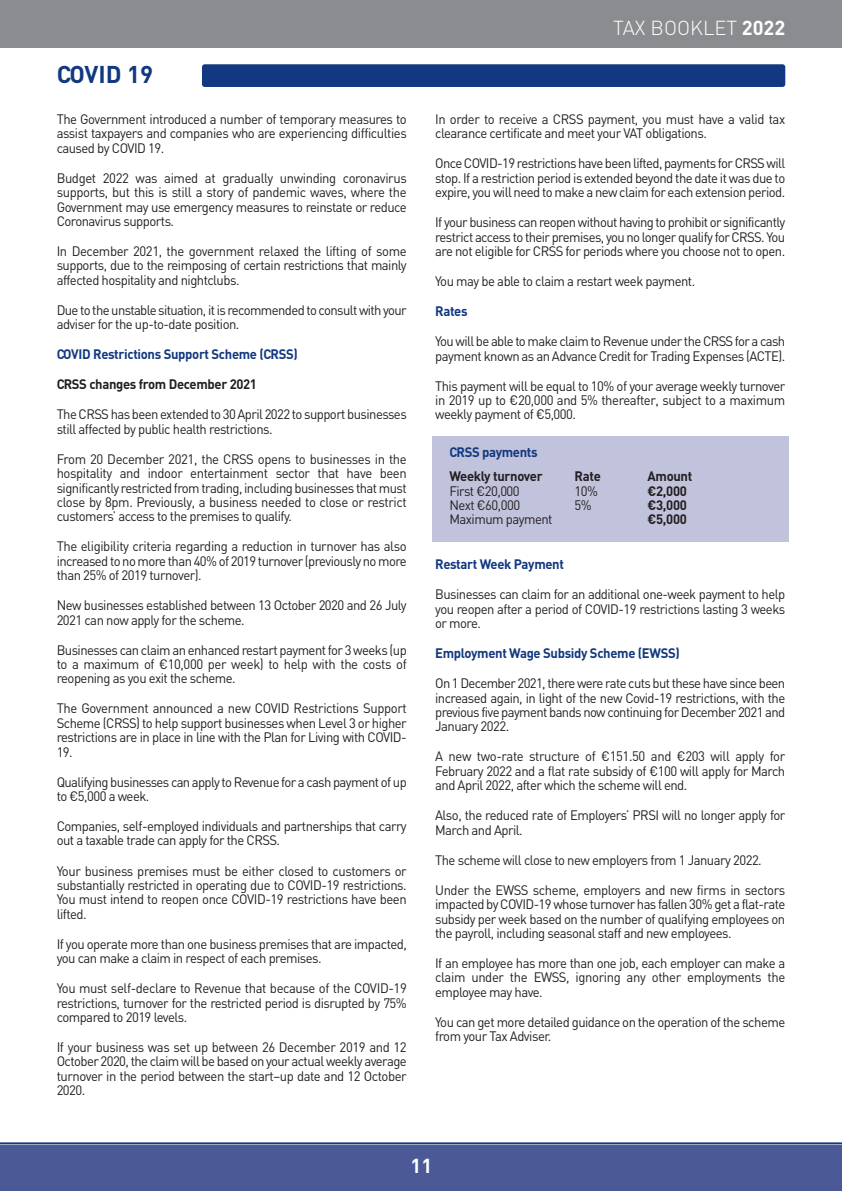
<style>
.page{position:relative;width:842px;height:1191px;background:#fff}
.page>*{position:absolute;margin:0;border:0;box-sizing:border-box;transform-origin:0 0}
.t1{font:700 24px "DIN";color:#113880}
.t2{font:300 20px "DIN";color:#fff}
.t3{font:700 20px "DIN";color:#fff}
.t4{font:13.6px/14.4px "DIN";letter-spacing:-.04em;color:#231f20;text-align:justify;scale:.96 1}
.t5{font:700 13.6px "DIN";letter-spacing:-.025em;color:#113880;scale:.96 1}
.t6{font:700 13.6px "DIN";letter-spacing:-.025em;color:#231f20;scale:.96 1}
.s1{font-weight:700}
</style>
<div class="page">
<div style="left:432px;top:436px;width:356px;height:105px;background:#c1c2db"></div>
<hr style="left:0;top:1142px;width:842px;height:2px;background:#113880">
<div style="left:0;top:0;width:842px;height:47px;background:#8a8c8f"></div>
<div style="left:0;top:1145px;width:842px;height:46px;background:#4b5996"></div>
<div style="left:202px;top:64px;width:583px;height:23px;background:#113880;border-radius:3px"></div>
<p class="t1" style="left:57px;top:66px;width:98px">COVID 19</p>
<p class="t4" style="left:57px;top:113px;width:366px">The Government introduced a number of temporary measures to assist taxpayers and companies who are experiencing difficulties caused by COVID 19.</p>
<p class="t4" style="left:57px;top:172px;width:366px">Budget 2022 was aimed at gradually unwinding coronavirus supports, but this is still a story of pandemic waves, where the Government may use emergency measures to reinstate or reduce Coronavirus supports.</p>
<p class="t4" style="left:57px;top:245px;width:366px">In December 2021, the government relaxed the lifting of some supports, due to the reimposing of certain restrictions that mainly affected hospitality and nightclubs.</p>
<p class="t4" style="left:57px;top:304px;width:366px">Due to the unstable situation, it is recommended to consult with your adviser for the up-to-date position.</p>
<p class="t5" style="left:57px;top:350px;width:253px">COVID Restrictions Support Scheme (CRSS)</p>
<p class="t6" style="left:57px;top:380px;width:210px">CRSS changes from December 2021</p>
<p class="t4" style="left:57px;top:409px;width:366px">The CRSS has been extended to 30 April 2022 to support businesses still affected by public health restrictions.</p>
<p class="t4" style="left:57px;top:453px;width:366px">From 20 December 2021, the CRSS opens to businesses in the hospitality and indoor entertainment sector that have been significantly restricted from trading, including businesses that must close by 8pm. Previously, a business needed to close or restrict customers’ access to the premises to qualify.</p>
<p class="t4" style="left:57px;top:541px;width:366px">The eligibility criteria regarding a reduction in turnover has also increased to no more than 40% of 2019 turnover (previously no more than 25% of 2019 turnover).</p>
<p class="t4" style="left:57px;top:599px;width:366px">New businesses established between 13 October 2020 and 26 July<br>2021 can now apply for the scheme.</p>
<p class="t4" style="left:57px;top:644px;width:366px">Businesses can claim an enhanced restart payment for 3 weeks (up to a maximum of €10,000 per week) to help with the costs of reopening as you exit the scheme.</p>
<p class="t4" style="left:57px;top:703px;width:366px">The Government announced a new COVID Restrictions Support Scheme (CRSS) to help support businesses when Level 3 or higher restrictions are in place in line with the Plan for Living with COVID-19.</p>
<p class="t4" style="left:57px;top:776px;width:366px">Qualifying businesses can apply to Revenue for a cash payment of up to €5,000 a week.</p>
<p class="t4" style="left:57px;top:820px;width:366px">Companies, self-employed individuals and partnerships that carry out a taxable trade can apply for the CRSS.</p>
<p class="t4" style="left:57px;top:865px;width:366px">Your business premises must be either closed to customers or substantially restricted in operating due to COVID-19 restrictions.<br>You must intend to reopen once COVID-19 restrictions have been lifted.</p>
<p class="t4" style="left:57px;top:938px;width:366px">If you operate more than one business premises that are impacted, you can make a claim in respect of each premises.</p>
<p class="t4" style="left:57px;top:982px;width:366px">You must self-declare to Revenue that because of the COVID-19 restrictions, turnover for the restricted period is disrupted by 75% compared to 2019 levels.</p>
<p class="t4" style="left:57px;top:1041px;width:366px">If your business was set up between 26 December 2019 and 12<br>October 2020, the claim will be based on your actual weekly average turnover in the period between the start–up date and 12 October 2020.</p>
<p class="t2" style="left:613px;top:21px;width:174px">TAX BOOKLET <span class="s1">2022</span></p>
<p class="t4" style="left:435px;top:113px;width:366px">In order to receive a CRSS payment, you must have a valid tax clearance certificate and meet your VAT obligations.</p>
<p class="t4" style="left:435px;top:158px;width:366px">Once COVID-19 restrictions have been lifted, payments for CRSS will stop. If a restriction period is extended beyond the date it was due to expire, you will need to make a new claim for each extension period.</p>
<p class="t4" style="left:435px;top:217px;width:366px">If your business can reopen without having to prohibit or significantly restrict access to their premises, you no longer qualify for CRSS. You are not eligible for CRSS for periods where you choose not to open.</p>
<p class="t4" style="left:435px;top:275px;width:272px">You may be able to claim a restart week payment.</p>
<p class="t5" style="left:435px;top:306px;width:35px">Rates</p>
<p class="t4" style="left:435px;top:335px;width:366px">You will be able to make claim to Revenue under the CRSS for a cash payment known as an Advance Credit for Trading Expenses (ACTE).</p>
<p class="t4" style="left:435px;top:380px;width:366px">This payment will be equal to 10% of your average weekly turnover in 2019 up to €20,000 and 5% thereafter, subject to a maximum weekly payment of €5,000.</p>
<p class="t5" style="left:449px;top:447px;width:93px">CRSS payments</p>
<p class="t6" style="left:449px;top:471px;width:99px">Weekly turnover</p>
<p class="t4" style="left:449px;top:485px;width:75px">First €20,000</p>
<p class="t4" style="left:449px;top:499px;width:75px">Next €60,000</p>
<p class="t4" style="left:449px;top:514px;width:109px">Maximum payment</p>
<p class="t6" style="left:575px;top:471px;width:29px">Rate</p>
<p class="t4" style="left:575px;top:485px;width:26px">10%</p>
<p class="t4" style="left:575px;top:499px;width:19px">5%</p>
<p class="t6" style="left:647px;top:471px;width:48px">Amount</p>
<p class="t6" style="left:647px;top:486px;width:42px">€2,000</p>
<p class="t6" style="left:647px;top:500px;width:42px">€3,000</p>
<p class="t6" style="left:647px;top:515px;width:42px">€5,000</p>
<p class="t5" style="left:435px;top:560px;width:136px">Restart Week Payment</p>
<p class="t4" style="left:435px;top:589px;width:366px">Businesses can claim for an additional one-week payment to help you reopen after a period of COVID-19 restrictions lasting 3 weeks or more.</p>
<p class="t5" style="left:435px;top:648px;width:256px">Employment Wage Subsidy Scheme (EWSS)</p>
<p class="t4" style="left:435px;top:677px;width:366px">On 1 December 2021, there were rate cuts but these have since been increased again, in light of the new Covid-19 restrictions, with the previous five payment bands now continuing for December 2021 and January 2022.</p>
<p class="t4" style="left:435px;top:751px;width:366px">A new two-rate structure of €151.50 and €203 will apply for February 2022 and a flat rate subsidy of €100 will apply for March and April 2022, after which the scheme will end.</p>
<p class="t4" style="left:435px;top:809px;width:366px">Also, the reduced rate of Employers’ PRSI will no longer apply for<br>March and April.</p>
<p class="t4" style="left:435px;top:854px;width:342px">The scheme will close to new employers from 1 January 2022.</p>
<p class="t4" style="left:435px;top:884px;width:366px">Under the EWSS scheme, employers and new firms in sectors impacted by COVID-19 whose turnover has fallen 30% get a flat-rate subsidy per week based on the number of qualifying employees on the payroll, including seasonal staff and new employees.</p>
<p class="t4" style="left:435px;top:957px;width:366px">If an employee has more than one job, each employer can make a claim under the EWSS, ignoring any other employments the employee may have.</p>
<p class="t4" style="left:435px;top:1016px;width:366px">You can get more detailed guidance on the operation of the scheme from your Tax Adviser.</p>
<p class="t3" style="left:410px;top:1159px;width:23px">11</p>
</div>
